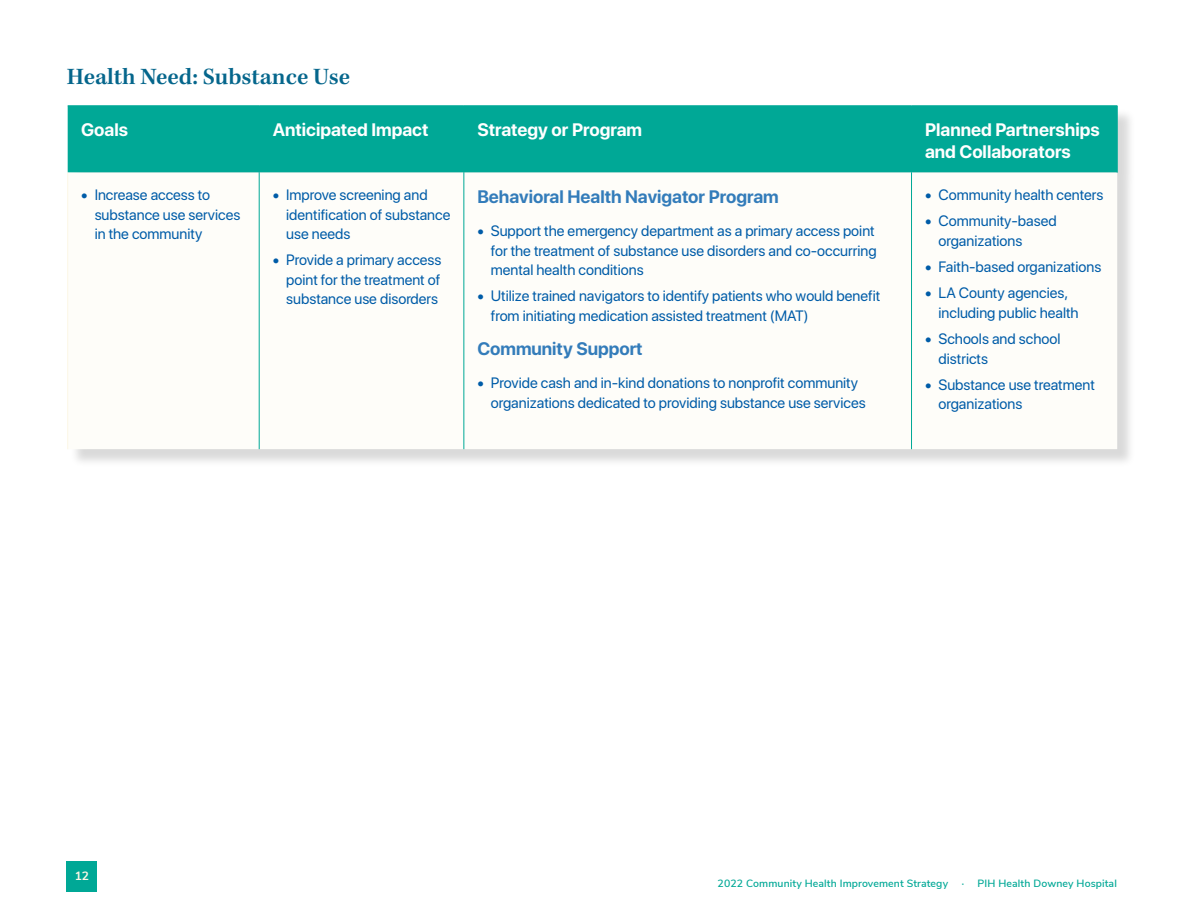
<style>
.page{position:relative;width:1188px;height:918px;background:#fff}
.page>*{position:absolute;margin:0;border:0;box-sizing:border-box;transform-origin:0 0}
.t1{font:600 24px "Kepler Std";color:#05668c}
.Table_Header{font:700 18px/21.6px "SF Pro Display";color:#fff}
.New_Table_Subhead{font:700 18px "SF Pro Display";color:#337cba}
.t2{font:15px/19.5px "SF Pro Display";color:#005ca8}
.t3{font:700 12px "Nunito Sans";color:#fcf7e6}
.t4{font:600 10.5px "Nunito Sans";letter-spacing:.01em;color:#00a896}
.s1{font-weight:600}
</style>
<div class="page">
<div style="left:67px;top:862px;width:30px;height:30px;background:#00a896"></div>
<div style="left:70px;top:108px;width:1066px;height:360px;background:#000;opacity:.15"></div>
<div style="left:68px;top:107px;width:1049px;height:66px;background:#00a896"></div>
<svg style="left:70px;top:173px;width:1047px;height:276px"></svg>
<hr style="left:67px;top:173px;width:1px;height:276px;background:#fcf7e6">
<hr style="left:68px;top:106px;width:191px;height:1px;background:#00a896">
<hr style="left:259px;top:106px;width:205px;height:1px;background:#00a896">
<hr style="left:259px;top:106px;width:1px;height:67px;background:#00a896">
<hr style="left:464px;top:106px;width:448px;height:1px;background:#00a896">
<hr style="left:464px;top:106px;width:1px;height:67px;background:#00a896">
<hr style="left:912px;top:106px;width:205px;height:1px;background:#00a896">
<hr style="left:911px;top:106px;width:1px;height:67px;background:#00a896">
<hr style="left:1117px;top:106px;width:1px;height:67px;background:#00a896">
<hr style="left:259px;top:173px;width:1px;height:276px;background:#00a896">
<hr style="left:464px;top:173px;width:1px;height:276px;background:#00a896">
<hr style="left:911px;top:173px;width:1px;height:276px;background:#00a896">
<h3 class="t1" style="left:67px;top:63px;width:285px">Health Need: Substance Use</h3>
<p class="Table_Header" style="left:81px;top:119px;width:48px">Goals</p>
<p class="Table_Header" style="left:273px;top:119px;width:157px">Anticipated Impact</p>
<p class="Table_Header" style="left:477px;top:119px;width:166px">Strategy or Program</p>
<p class="Table_Header" style="left:925px;top:119px;width:176px">Planned Partnerships and Collaborators</p>
<p class="t2" style="left:95px;top:185px;width:147px;text-indent:-14px"><span class="s1">•</span> Increase access to substance use services in the community</p>
<p class="t2" style="left:286px;top:185px;width:166px;text-indent:-14px"><span class="s1">•</span> Improve screening and identification of substance use needs</p>
<p class="t2" style="left:286px;top:250px;width:157px;text-align:justify;text-indent:-14px"><span class="s1">•</span> Provide a primary access point for the treatment of substance use disorders</p>
<p class="t2" style="left:925px;top:185px;width:180px"><span class="s1">•</span> Community health centers</p>
<p class="t2" style="left:939px;top:211px;width:120px;text-indent:-14px"><span class="s1">•</span> Community-based organizations</p>
<p class="t2" style="left:925px;top:257px;width:178px"><span class="s1">•</span> Faith-based organizations</p>
<p class="t2" style="left:939px;top:283px;width:142px;text-indent:-14px"><span class="s1">•</span> LA County agencies, including public health</p>
<p class="t2" style="left:939px;top:329px;width:123px;text-indent:-14px"><span class="s1">•</span> Schools and school districts</p>
<p class="t2" style="left:939px;top:374px;width:158px;text-indent:-14px"><span class="s1">•</span> Substance use treatment organizations</p>
<p class="New_Table_Subhead" style="left:477px;top:184px;width:303px">Behavioral Health Navigator Program</p>
<p class="t2" style="left:491px;top:220px;width:387px;text-indent:-14px"><span class="s1">•</span> Support the emergency department as a primary access point for the treatment of substance use disorders and co-occurring mental health conditions</p>
<p class="t2" style="left:491px;top:286px;width:391px;text-indent:-14px"><span class="s1">•</span> Utilize trained navigators to identify patients who would benefit from initiating medication assisted treatment (MAT)</p>
<p class="New_Table_Subhead" style="left:477px;top:336px;width:167px">Community Support</p>
<p class="t2" style="left:491px;top:373px;width:376px;text-indent:-14px"><span class="s1">•</span> Provide cash and in-kind donations to nonprofit community organizations dedicated to providing substance use services</p>
<p class="t3" style="left:75px;top:867px;width:16px">12</p>
<p class="t4" style="left:718px;top:876px;width:401px">2022 Community Health Improvement Strategy ∙ PIH Health Downey Hospital</p>
</div>
